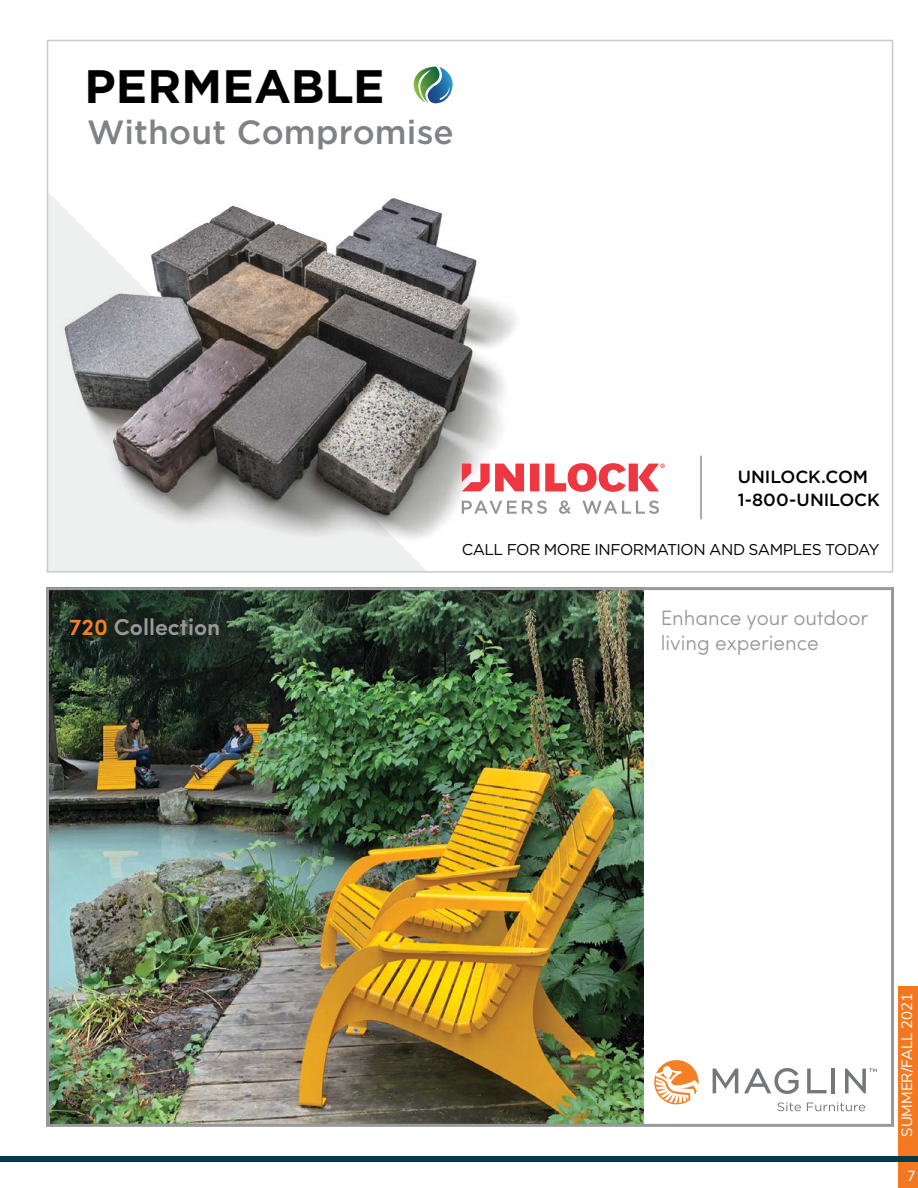
<style>
.page{position:relative;width:918px;height:1188px;background:#fff}
.page>*{position:absolute;margin:0;border:0;box-sizing:border-box;transform-origin:0 0}
.t1{font:700 46.95px "Gotham";letter-spacing:.005em;color:#000}
.t2{font:500 33.6px "Gotham";letter-spacing:.005em;color:#808285}
.t3{font:600 23.1px "Sofia Pro";color:#989899}
.t4{font:300 20.85px/24.9px "Sofia Pro";color:#989899}
.t5{font:500 17.55px/23.4px "Gotham";letter-spacing:-.005em;color:#000}
.t6{font:15.75px "Myriad Pro";color:#fff}
.t7{font:15.6px "Gotham";letter-spacing:-.035em;color:#000}
.t8{font:15px "Nunito Sans";color:#fff}
.s1{color:#f58023}
</style>
<div class="page">
<div style="left:898px;top:986px;width:20px;height:202px;background:#f27921"></div>
<div style="left:0;top:1156px;width:918px;height:6px;background:#003b4a"></div>
<svg style="left:413px;top:67px;width:40px;height:36px"></svg>
<img style="left:50px;top:195px;width:466px;height:375px">
<img style="left:335px;top:198px;width:141px;height:109px">
<img style="left:151px;top:206px;width:176px;height:46px">
<img style="left:65px;top:252px;width:348px;height:263px">
<svg style="left:447px;top:447px;width:255px;height:118px"></svg>
<hr style="left:701px;top:456px;width:1px;height:63px;background:#58595b">
<svg style="left:462px;top:463px;width:203px;height:29px"></svg>
<svg style="left:462px;top:500px;width:197px;height:14px"></svg>
<img style="left:50px;top:591px;width:594px;height:532px">
<svg style="left:56px;top:603px;width:439px;height:47px;background:#2b402f"></svg>
<svg style="left:617px;top:1028px;width:260px;height:95px"></svg>
<div style="left:46px;top:587px;width:848px;height:540px;border:3px solid #98999a"></div>
<h1 class="t1" style="left:85px;top:56px;width:302px">PERMEABLE</h1>
<h2 class="t2" style="left:87px;top:110px;width:368px">Without Compromise</h2>
<p class="t5" style="left:738px;top:465px;width:144px">UNILOCK.COM<br>1-800-UNILOCK</p>
<p class="t7" style="left:462px;top:539px;width:419px">CALL FOR MORE INFORMATION AND SAMPLES TODAY</p>
<h3 class="t3" style="left:69px;top:609px;width:153px"><span class="s1">720</span> Collection</h3>
<h3 class="t4" style="left:661px;top:604px;width:209px">Enhance your outdoor living experience</h3>
<p class="t8" style="left:896px;top:1137px;width:145px;rotate:-90deg">SUMMER/FALL 2021</p>
<p class="t6" style="left:908px;top:1166px;width:10px">7</p>
</div>
